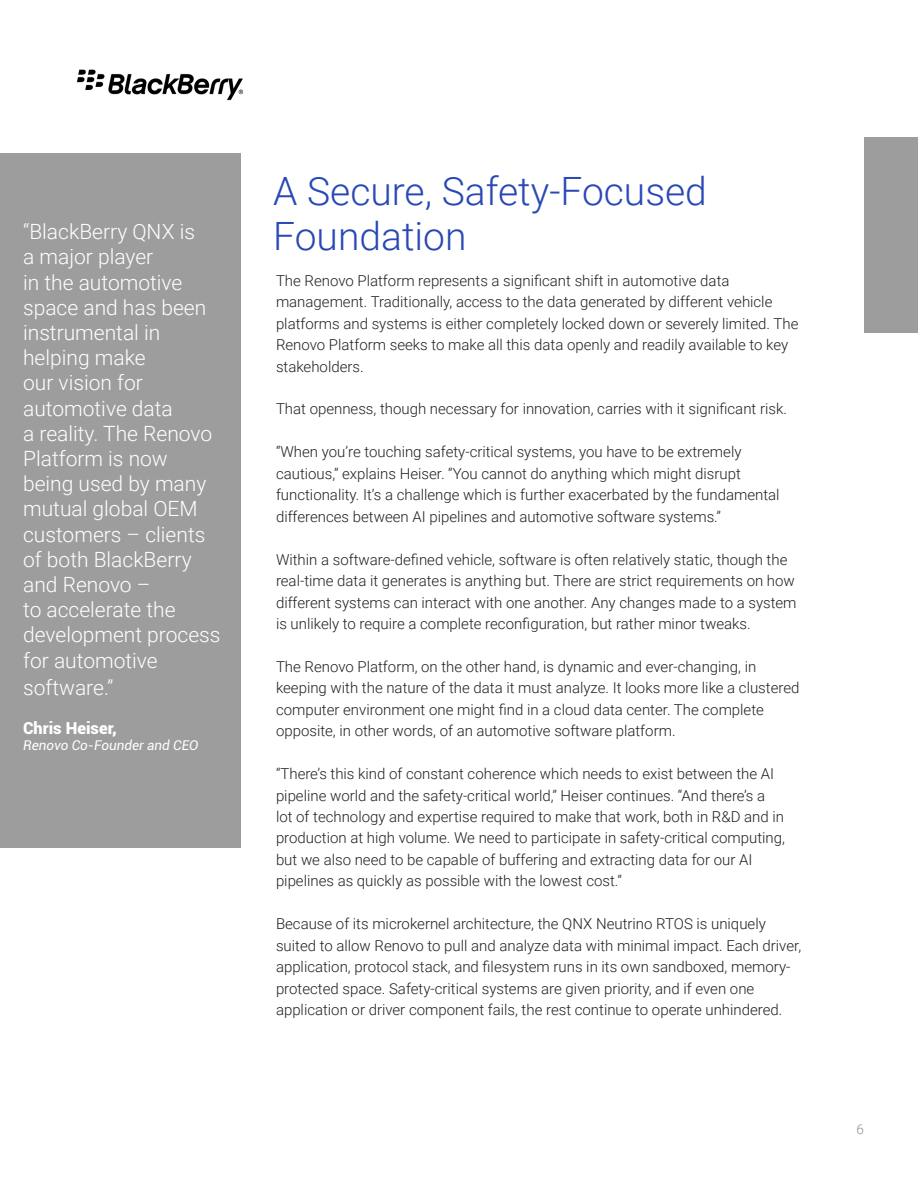
<style>
.page{position:relative;width:918px;height:1188px;background:#fff}
.page>*{position:absolute;margin:0;border:0;box-sizing:border-box;transform-origin:0 0}
.t1{font:300 39px/45px "Roboto";color:#2948b5}
.t2{font:300 21px/25.2px "Roboto";color:#fff}
.t3{font:900 16.5px "Roboto";color:#fff}
.t4{font:300 15px/21.5px "Roboto";color:#231f20}
.t5{font:italic 13.5px "Roboto";color:#fff}
.t6{font:300 13.5px "Roboto";color:#938e8c}
</style>
<div class="page">
<div style="left:864px;top:137px;width:54px;height:196px;background:#9d9d9d"></div>
<img style="left:76px;top:69px;width:168px;height:32px">
<div style="left:0;top:153px;width:241px;height:695px;background:#9c9d9c"></div>
<p class="t2" style="left:23px;top:218px;width:173px">“BlackBerry QNX is</p>
<p class="t2" style="left:23px;top:244px;width:132px">a major player</p>
<p class="t2" style="left:23px;top:269px;width:185px">in the automotive space and has been instrumental in helping make</p>
<p class="t2" style="left:23px;top:370px;width:151px">our vision for automotive data</p>
<p class="t2" style="left:23px;top:420px;width:191px">a reality. The Renovo<br>Platform is now being used by many mutual global OEM customers – clients of both BlackBerry and Renovo –</p>
<p class="t2" style="left:23px;top:596px;width:199px;line-height:25.8px">to accelerate the development process for automotive software.”</p>
<p class="t3" style="left:23px;top:717px;width:95px">Chris Heiser,</p>
<p class="t5" style="left:23px;top:736px;width:177px">Renovo Co-Founder and CEO</p>
<p class="t1" style="left:273px;top:167px;width:435px">A Secure, Safety-Focused<br>Foundation</p>
<p class="t4" style="left:276px;top:269px;width:524px">The Renovo Platform represents a significant shift in automotive data management. Traditionally, access to the data generated by different vehicle platforms and systems is either completely locked down or severely limited. The Renovo Platform seeks to make all this data openly and readily available to key stakeholders.</p>
<p class="t4" style="left:276px;top:398px;width:512px">That openness, though necessary for innovation, carries with it significant risk.</p>
<p class="t4" style="left:276px;top:441px;width:505px">“When you’re touching safety-critical systems, you have to be extremely cautious,” explains Heiser. “You cannot do anything which might disrupt functionality. It’s a challenge which is further exacerbated by the fundamental differences between AI pipelines and automotive software systems.”</p>
<p class="t4" style="left:276px;top:548px;width:522px">Within a software-defined vehicle, software is often relatively static, though the real-time data it generates is anything but. There are strict requirements on how different systems can interact with one another. Any changes made to a system is unlikely to require a complete reconfiguration, but rather minor tweaks.</p>
<p class="t4" style="left:276px;top:655px;width:525px">The Renovo Platform, on the other hand, is dynamic and ever-changing, in keeping with the nature of the data it must analyze. It looks more like a clustered computer environment one might find in a cloud data center. The complete opposite, in other words, of an automotive software platform.</p>
<p class="t4" style="left:276px;top:762px;width:510px">“There’s this kind of constant coherence which needs to exist between the AI pipeline world and the safety-critical world,” Heiser continues. “And there’s a lot of technology and expertise required to make that work, both in R&amp;D and in production at high volume. We need to participate in safety-critical computing, but we also need to be capable of buffering and extracting data for our AI pipelines as quickly as possible with the lowest cost.”</p>
<p class="t4" style="left:276px;top:913px;width:527px">Because of its microkernel architecture, the QNX Neutrino RTOS is uniquely suited to allow Renovo to pull and analyze data with minimal impact. Each driver, application, protocol stack, and filesystem runs in its own sandboxed, memory&shy;protected space. Safety-critical systems are given priority, and if even one application or driver component fails, the rest continue to operate unhindered.</p>
<p class="t6" style="left:857px;top:1119px;width:9px">6</p>
</div>
